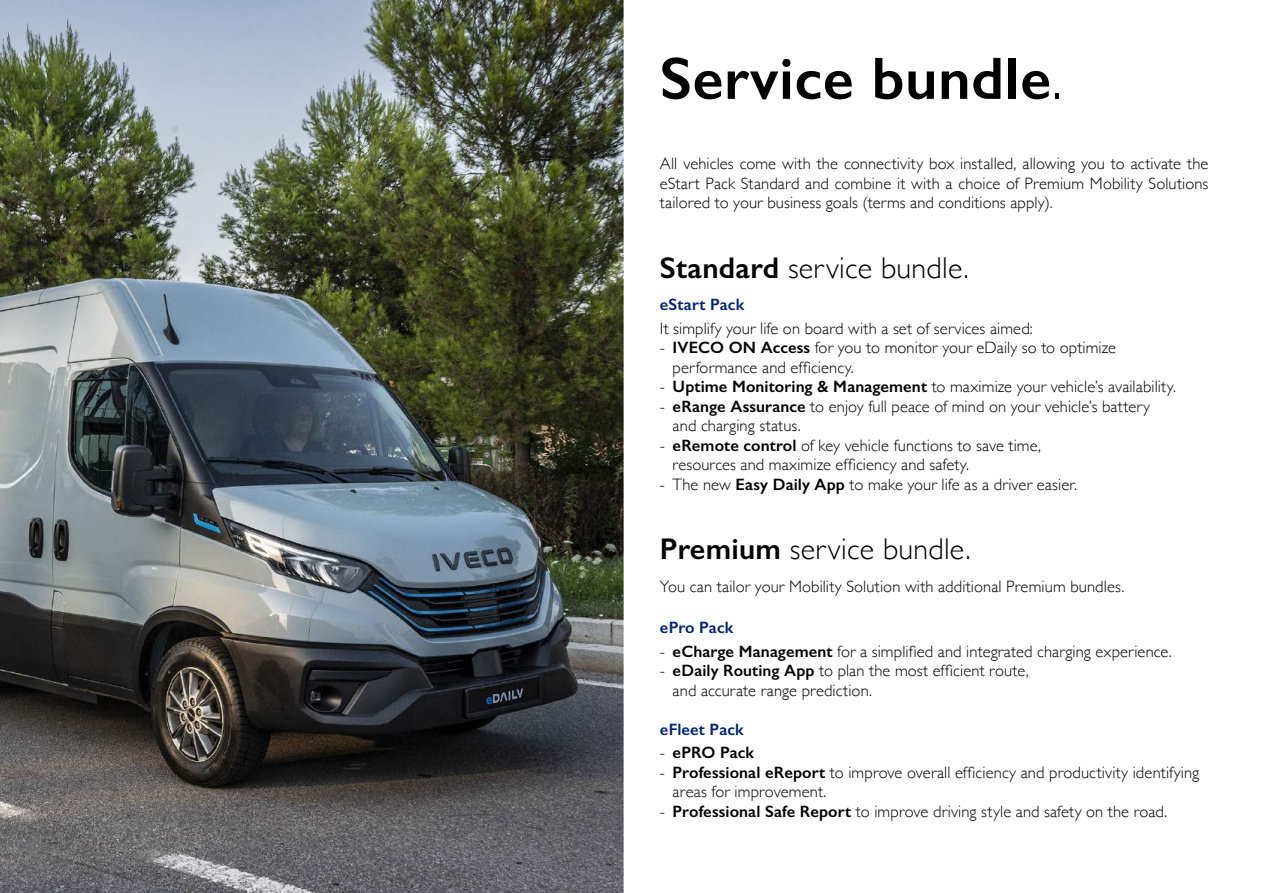
<style>
.page{position:relative;width:1263px;height:893px;background:#fff}
.page>*{position:absolute;margin:0;border:0;box-sizing:border-box;transform-origin:0 0}
.t1{font:600 60px "Gill Sans";letter-spacing:.01em;color:#000}
.t2{font:300 30px "Gill Sans";letter-spacing:.01em;color:#000}
.t3{font:300 16.5px/19.5px "Gill Sans";letter-spacing:.005em;color:#000}
.t4{font:600 16.5px "Gill Sans";letter-spacing:.005em;color:#002373}
.t5{font:600 16.5px "Gill Sans";letter-spacing:.005em;color:#000}
.s1{font-weight:300}
.s2{font-weight:600}
</style>
<div class="page">
<img style="left:0;top:0;width:624px;height:893px">
<h1 class="t1" style="left:660px;top:42px;width:404px">Service bundle<span class="s1">.</span></h1>
<p class="t3" style="left:660px;top:153px;width:550px;text-align:justify">All vehicles come with the connectivity box installed, allowing you to activate the eStart Pack Standard and combine it with a choice of Premium Mobility Solutions tailored to your business goals (terms and conditions apply).</p>
<h2 class="t2" style="left:660px;top:244px;width:311px"><span class="s2">Standard</span> service bundle.</h2>
<p class="t4" style="left:660px;top:295px;width:86px">eStart Pack</p>
<p class="t3" style="left:660px;top:318px;width:374px">It simplify your life on board with a set of services aimed:</p>
<p class="t3" style="left:673px;top:337px;width:445px;text-indent:-13px">- <span class="s2">IVECO ON Access</span> for you to monitor your eDaily so to optimize performance and efficiency.</p>
<p class="t3" style="left:660px;top:376px;width:517px">- <span class="s2">Uptime Monitoring &amp; Management</span> to maximize your vehicle’s availability.</p>
<p class="t3" style="left:673px;top:396px;width:479px;text-indent:-13px">- <span class="s2">eRange Assurance</span> to enjoy full peace of mind on your vehicle’s battery and charging status.</p>
<p class="t3" style="left:673px;top:435px;width:370px;text-indent:-13px">- <span class="s2">eRemote control</span> of key vehicle functions to save time, resources and maximize efficiency and safety.</p>
<p class="t3" style="left:660px;top:474px;width:419px">- The new <span class="s2">Easy Daily App</span> to make your life as a driver easier.</p>
<h2 class="t2" style="left:660px;top:526px;width:312px"><span class="s2">Premium</span> service bundle.</h2>
<p class="t3" style="left:660px;top:576px;width:466px">You can tailor your Mobility Solution with additional Premium bundles.</p>
<p class="t4" style="left:660px;top:617px;width:75px">ePro Pack</p>
<p class="t3" style="left:660px;top:641px;width:513px">- <span class="s2">eCharge Management</span> for a simplified and integrated charging experience.</p>
<p class="t3" style="left:673px;top:660px;width:358px;text-indent:-13px">- <span class="s2">eDaily Routing App</span> to plan the most efficient route, and accurate range prediction.</p>
<p class="t4" style="left:660px;top:719px;width:85px">eFleet Pack</p>
<p class="t5" style="left:660px;top:743px;width:96px"><span class="s1">-</span> ePRO Pack</p>
<p class="t3" style="left:673px;top:762px;width:528px;text-indent:-13px">- <span class="s2">Professional eReport</span> to improve overall efficiency and productivity identifying areas for improvement.</p>
<p class="t3" style="left:660px;top:801px;width:509px">- <span class="s2">Professional Safe Report</span> to improve driving style and safety on the road.</p>
</div>
